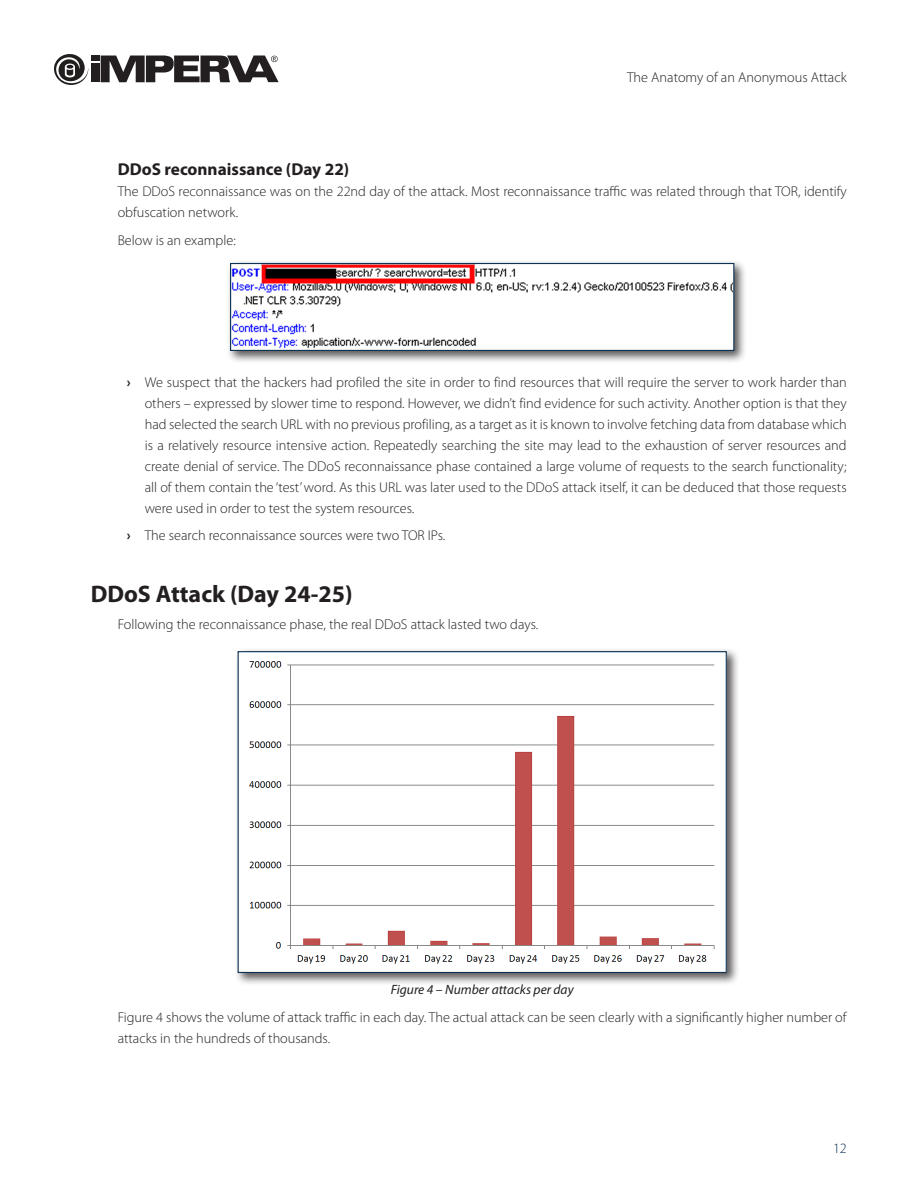
<style>
.page{position:relative;width:918px;height:1188px;background:#fff}
.page>*{position:absolute;margin:0;border:0;box-sizing:border-box;transform-origin:0 0}
.body_header{font:700 24px "Myriad Pro";color:#231f20}
.Subhead{font:700 17.25px "Myriad Pro";color:#231f20}
.body_bullets{font:300 14.25px/21px "Myriad Pro";color:#231f20;text-align:justify}
.bodytext{font:300 14.25px/21px "Myriad Pro";color:#231f20}
.t1{font:300 14.25px "Myriad Pro";color:#0b3153}
.t2{font:italic 13.5px "Myriad Pro";color:#231f20}
.s1{font-weight:700}
</style>
<div class="page">
<div style="left:91px;top:56px;width:9px;height:5px;background:#231f20"></div>
<div style="left:91px;top:64px;width:9px;height:18px;background:#231f20"></div>
<svg style="left:101px;top:56px;width:178px;height:26px"></svg>
<svg style="left:54px;top:54px;width:34px;height:31px"></svg>
<div style="left:227px;top:259px;width:520px;height:105px;background:#231f20;opacity:.75"></div>
<img style="left:232px;top:265px;width:500px;height:84px">
<div style="left:230px;top:263px;width:504px;height:88px;border:1px solid #0b3153"></div>
<div style="left:234px;top:648px;width:506px;height:338px;background:#231f20;opacity:.75"></div>
<div style="left:238px;top:652px;width:488px;height:320px;background:#fff"></div>
<img style="left:249px;top:661px;width:466px;height:303px">
<div style="left:238px;top:651px;width:489px;height:322px;border:1px solid #0b3153"></div>
<p class="body_bullets" style="left:627px;top:67px;width:221px">The Anatomy of an Anonymous Attack</p>
<p class="Subhead" style="left:118px;top:158px;width:233px">DDoS reconnaissance (Day 22)</p>
<p class="bodytext" style="left:118px;top:181px;width:731px">The DDoS reconnaissance was on the 22nd day of the attack. Most reconnaissance traffic was related through that TOR, identify obfuscation network.</p>
<p class="bodytext" style="left:118px;top:230px;width:120px">Below is an example:</p>
<p class="body_bullets" style="left:145px;top:372px;width:704px;text-indent:-18px"><span class="s1">›</span> We suspect that the hackers had profiled the site in order to find resources that will require the server to work harder than others – expressed by slower time to respond. However, we didn’t find evidence for such activity. Another option is that they had selected the search URL with no previous profiling, as a target as it is known to involve fetching data from database which is a relatively resource intensive action. Repeatedly searching the site may lead to the exhaustion of server resources and create denial of service. The DDoS reconnaissance phase contained a large volume of requests to the search functionality; all of them contain the ‘test’ word. As this URL was later used to the DDoS attack itself, it can be deduced that those requests were used in order to test the system resources.</p>
<p class="body_bullets" style="left:127px;top:525px;width:320px"><span class="s1">›</span> The search reconnaissance sources were two TOR IPs.</p>
<p class="body_header" style="left:91px;top:578px;width:263px">DDoS Attack (Day 24-25)</p>
<p class="bodytext" style="left:118px;top:614px;width:422px">Following the reconnaissance phase, the real DDoS attack lasted two days.</p>
<p class="t2" style="left:391px;top:981px;width:184px">Figure 4 – Number attacks per day</p>
<p class="bodytext" style="left:118px;top:1007px;width:730px">Figure 4 shows the volume of attack traffic in each day. The actual attack can be seen clearly with a significantly higher number of attacks in the hundreds of thousands.</p>
<p class="t1" style="left:833px;top:1140px;width:15px">12</p>
</div>
